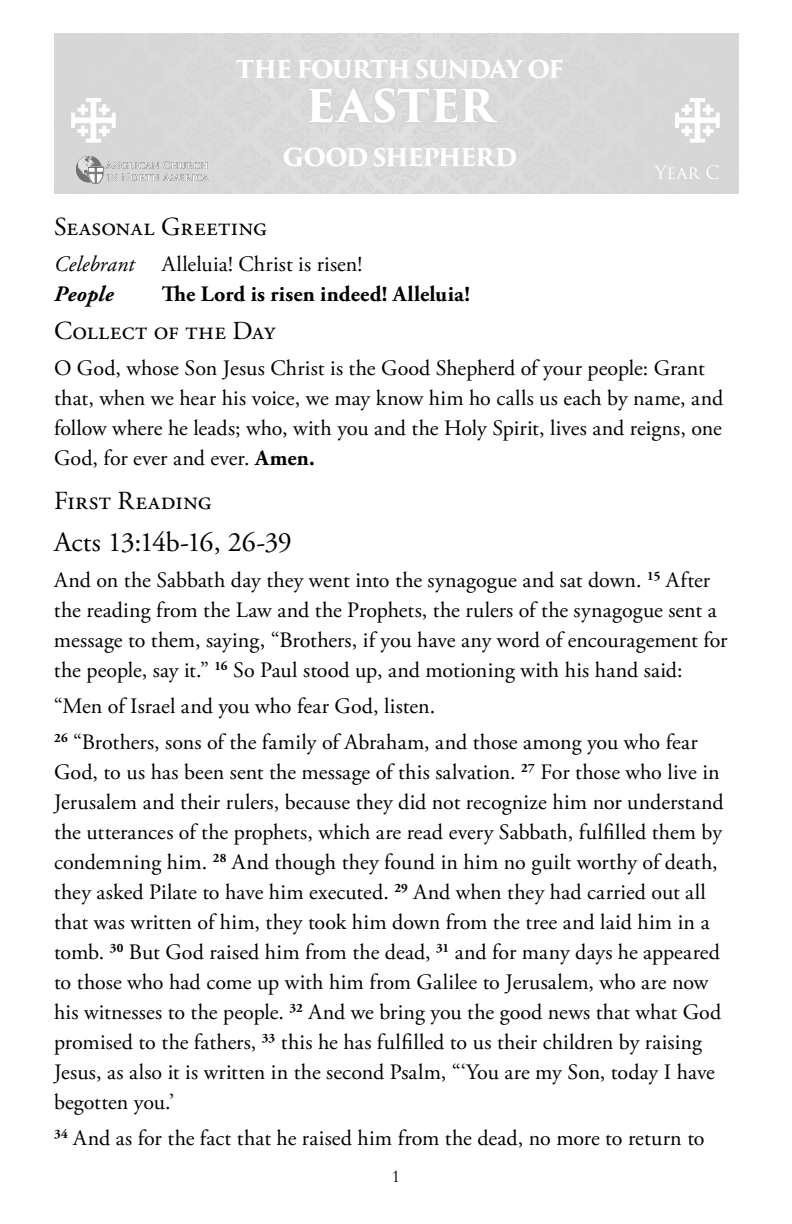
<style>
.page{position:relative;width:792px;height:1224px;background:#fff}
.page>*{position:absolute;margin:0;border:0;box-sizing:border-box;transform-origin:0 0}
.t1{font:700 44px "Trajan Pro 3";color:#fff}
.t2{font:28px "Adobe Garamond Pro";letter-spacing:-.03em;color:#000}
.t3{font:26px "Adobe Garamond Pro";letter-spacing:.015em;color:#000}
.t4{font:700 24px "Trajan Pro 3";letter-spacing:-.05em;color:#fff}
.t5{font:22px/30px "Adobe Garamond Pro";letter-spacing:-.01em;color:#000}
.t6{font:700 22px "Adobe Garamond Pro";letter-spacing:.01em;color:#000}
.t7{font:italic 22px "Adobe Garamond Pro";letter-spacing:.005em;color:#000}
.t8{font:italic 700 22px "Adobe Garamond Pro";letter-spacing:.01em;color:#000}
.t9{font:18px "Trajan Pro 3";color:#fff}
.t10{font:18px "Garamond";color:#000}
.s1{font-weight:700}
</style>
<div class="page">
<div style="left:397px;top:33px;width:341px;height:160px;background:#d8d8d8"></div>
<div style="left:54px;top:33px;width:343px;height:160px;background:#d8d8d8"></div>
<svg style="left:72px;top:98px;width:43px;height:44px"></svg>
<svg style="left:676px;top:98px;width:43px;height:44px"></svg>
<img style="left:76px;top:157px;width:132px;height:27px">
<div style="left:305px;top:38px;width:197px;height:120px;background:#d9d9d9"></div>
<p class="t4" style="left:236px;top:52px;width:329px">THE FOURTH SUNDAY OF</p>
<h1 class="t1" style="left:306px;top:73px;width:190px">EASTER</h1>
<p class="t4" style="left:282px;top:140px;width:237px">GOOD SHEPHERD</p>
<p class="t9" style="left:655px;top:160px;width:67px">Year C</p>
<p class="t3" style="left:54px;top:211px;width:214px">Seasonal Greeting</p>
<p class="t7" style="left:54px;top:251px;width:82px">Celebrant</p>
<p class="t5" style="left:162px;top:250px;width:202px">Alleluia! Christ is risen!</p>
<p class="t8" style="left:54px;top:281px;width:61px">People</p>
<p class="t6" style="left:162px;top:281px;width:310px">The Lord is risen indeed! Alleluia!</p>
<p class="t3" style="left:54px;top:315px;width:223px">Collect of the Day</p>
<p class="t5" style="left:54px;top:354px;width:671px">O God, whose Son Jesus Christ is the Good Shepherd of your people: Grant that, when we hear his voice, we may know him ho calls us each by name, and follow where he leads; who, with you and the Holy Spirit, lives and reigns, one God, for ever and ever. <span class="s1">Amen.</span></p>
<p class="t3" style="left:54px;top:485px;width:159px">First Reading</p>
<p class="t2" style="left:54px;top:525px;width:239px">Acts 13:14b-16, 26-39</p>
<p class="t5" style="left:54px;top:566px;width:675px">And on the Sabbath day they went into the synagogue and sat down. <sup>15</sup> After the reading from the Law and the Prophets, the rulers of the synagogue sent a message to them, saying, “Brothers, if you have any word of encouragement for the people, say it.” <sup>16</sup> So Paul stood up, and motioning with his hand said:</p>
<p class="t5" style="left:54px;top:689px;width:645px;line-height:36px">“Men of Israel and you who fear God, listen.<br><sup>26</sup> “Brothers, sons of the family of Abraham, and those among you who fear</p>
<p class="t5" style="left:54px;top:758px;width:671px">God, to us has been sent the message of this salvation. <sup>27</sup> For those who live in Jerusalem and their rulers, because they did not recognize him nor understand the utterances of the prophets, which are read every Sabbath, fulfilled them by condemning him. <sup>28</sup> And though they found in him no guilt worthy of death, they asked Pilate to have him executed. <sup>29</sup> And when they had carried out all that was written of him, they took him down from the tree and laid him in a tomb. <sup>30</sup> But God raised him from the dead, <sup>31</sup> and for many days he appeared to those who had come up with him from Galilee to Jerusalem, who are now his witnesses to the people. <sup>32</sup> And we bring you the good news that what God promised to the fathers, <sup>33</sup> this he has fulfilled to us their children by raising Jesus, as also it is written in the second Psalm, “‘You are my Son, today I have begotten you.’</p>
<p class="t5" style="left:54px;top:1124px;width:652px"><sup>34</sup> And as for the fact that he raised him from the dead, no more to return to</p>
<p class="t10" style="left:392px;top:1164px;width:10px">1</p>
</div>
